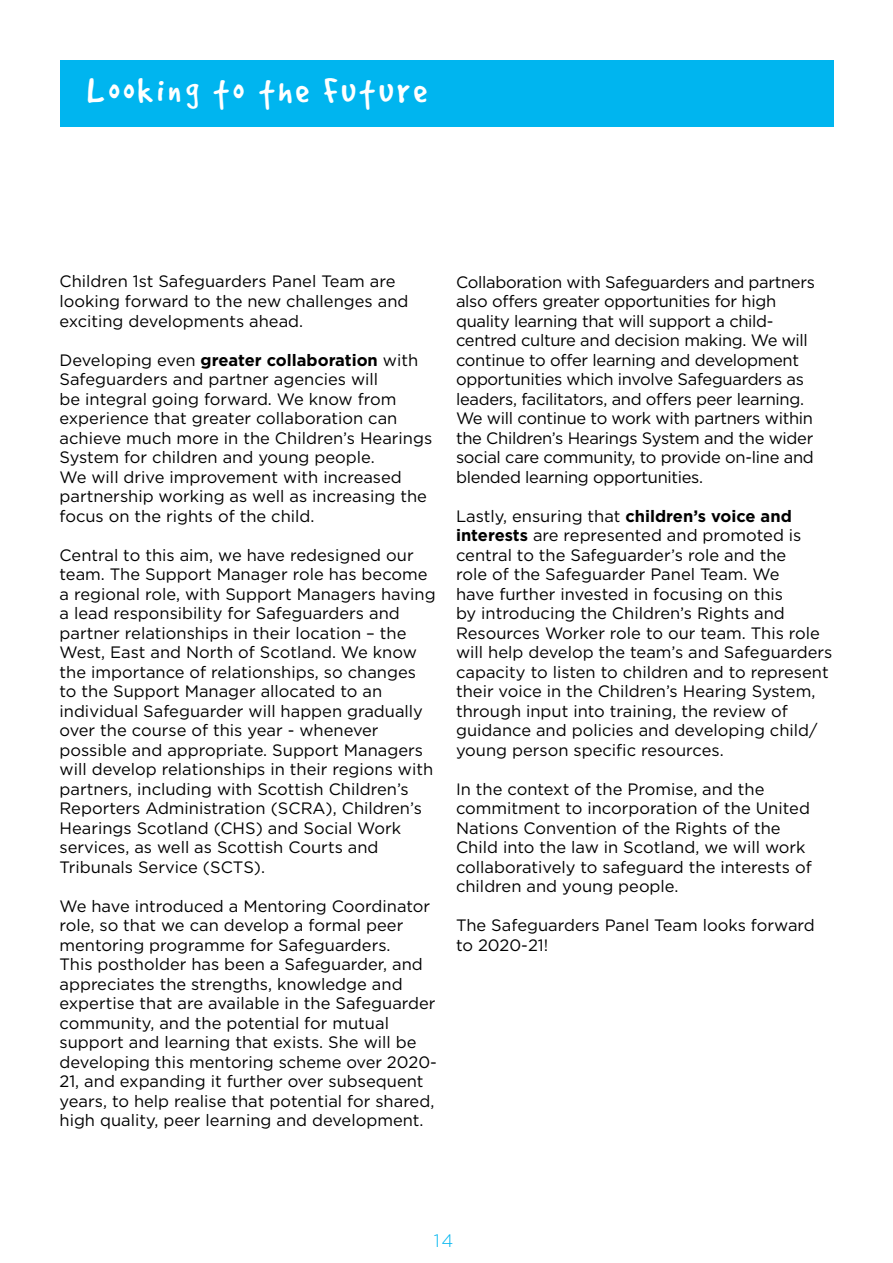
<style>
.page{position:relative;width:893px;height:1263px;background:#fff}
.page>*{position:absolute;margin:0;border:0;box-sizing:border-box;transform-origin:0 0}
.t1{font:39px "Good Dog";letter-spacing:.1em;color:#fff}
.t2{font:300 18px "Gotham";color:#00b5ef}
.t3{font:16.5px/19.5px "Gotham";color:#000}
.t4{font:16.5px/19.5px "Gotham";letter-spacing:-.02em;color:#000}
.s1{font-weight:700}
</style>
<div class="page">
<div style="left:60px;top:60px;width:773px;height:66px;background:#00b5ef"></div>
<h1 class="t1" style="left:88px;top:70px;width:341px">Looking to the Future</h1>
<p class="t3" style="left:60px;top:272px;width:350px">Children 1st Safeguarders Panel Team are looking forward to the new challenges and exciting developments ahead.</p>
<p class="t3" style="left:60px;top:350px;width:374px">Developing even <span class="s1">greater collaboration</span> with Safeguarders and partner agencies will<br>be integral going forward. We know from experience that greater collaboration can achieve much more in the Children’s Hearings System for children and young people.<br>We will drive improvement with increased partnership working as well as increasing the focus on the rights of the child.</p>
<p class="t3" style="left:60px;top:545px;width:378px">Central to this aim, we have redesigned our team. The Support Manager role has become a regional role, with Support Managers having a lead responsibility for Safeguarders and partner relationships in their location – the West, East and North of Scotland. We know the importance of relationships, so changes to the Support Manager allocated to an individual Safeguarder will happen gradually over the course of this year - whenever possible and appropriate. Support Managers will develop relationships in their regions with partners, including with Scottish Children’s Reporters Administration (SCRA), Children’s Hearings Scotland (CHS) and Social Work services, as well as Scottish Courts and Tribunals Service (SCTS).</p>
<p class="t3" style="left:60px;top:896px;width:379px">We have introduced a Mentoring Coordinator role, so that we can develop a formal peer mentoring programme for Safeguarders.<br>This postholder has been a Safeguarder, and appreciates the strengths, knowledge and expertise that are available in the Safeguarder community, and the potential for mutual support and learning that exists. She will be developing this mentoring scheme over 2020- 21, and expanding it further over subsequent years, to help realise that potential for shared, high quality, peer learning and development.</p>
<p class="t4" style="left:456px;top:272px;width:360px">Collaboration with Safeguarders and partners also offers greater opportunities for high quality learning that will support a child&shy;centred culture and decision making. We will continue to offer learning and development opportunities which involve Safeguarders as leaders, facilitators, and offers peer learning.<br>We will continue to work with partners within the Children’s Hearings System and the wider social care community, to provide on-line and blended learning opportunities.</p>
<p class="t3" style="left:456px;top:506px;width:378px">Lastly, ensuring that <span class="s1">children’s voice and interests</span> are represented and promoted is central to the Safeguarder’s role and the<br>role of the Safeguarder Panel Team. We<br>have further invested in focusing on this<br>by introducing the Children’s Rights and Resources Worker role to our team. This role will help develop the team’s and Safeguarders capacity to listen to children and to represent their voice in the Children’s Hearing System, through input into training, the review of guidance and policies and developing child/ young person specific resources.</p>
<p class="t3" style="left:456px;top:779px;width:357px">In the context of the Promise, and the commitment to incorporation of the United Nations Convention of the Rights of the Child into the law in Scotland, we will work collaboratively to safeguard the interests of children and young people.</p>
<p class="t3" style="left:456px;top:915px;width:360px">The Safeguarders Panel Team looks forward to 2020-21!</p>
<p class="t2" style="left:434px;top:1229px;width:21px">14</p>
</div>
